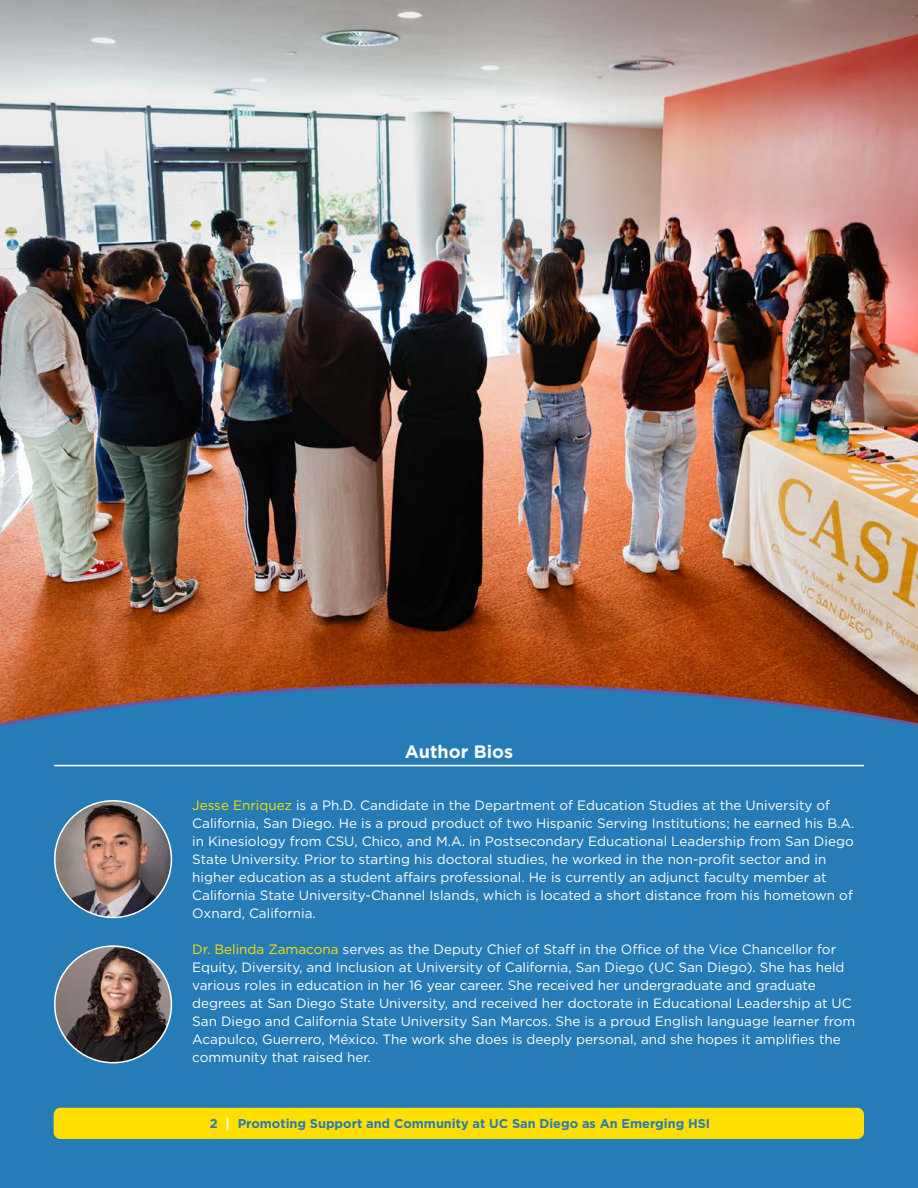
<style>
.page{position:relative;width:918px;height:1188px;background:#fff}
.page>*{position:absolute;margin:0;border:0;box-sizing:border-box;transform-origin:0 0}
.t1{font:700 18px "Gotham";color:#fff}
.t2{font:13.5px/18px "Gotham";color:#fff}
.t3{font:700 12.75px "Gotham";color:#267cb6}
.s1{color:#ffdf00}
.s2{color:#fff}
</style>
<div class="page">
<div style="left:0;top:567px;width:918px;height:621px;background:#267cb6"></div>
<img style="left:0;top:0;width:918px;height:726px">
<div style="left:54px;top:1108px;width:810px;height:31px;background:#ffdf00;border-radius:7px"></div>
<img style="left:55px;top:801px;width:116px;height:116px;border-radius:58px">
<div style="left:54px;top:800px;width:118px;height:118px;border:2px solid #fff;border-radius:50%"></div>
<img style="left:55px;top:946px;width:116px;height:117px;border-radius:58px">
<div style="left:54px;top:945px;width:118px;height:118px;border:2px solid #fff;border-radius:50%"></div>
<hr style="left:54px;top:765px;width:810px;height:1px;background:#fff">
<h1 class="t1" style="left:405px;top:740px;width:110px">Author Bios</h1>
<p class="t2" style="left:192px;top:796px;width:664px"><span class="s1">Jesse Enriquez</span> is a Ph.D. Candidate in the Department of Education Studies at the University of California, San Diego. He is a proud product of two Hispanic Serving Institutions; he earned his B.A. in Kinesiology from CSU, Chico, and M.A. in Postsecondary Educational Leadership from San Diego State University. Prior to starting his doctoral studies, he worked in the non-profit sector and in higher education as a student affairs professional. He is currently an adjunct faculty member at California State University-Channel Islands, which is located a short distance from his hometown of Oxnard, California.</p>
<p class="t2" style="left:192px;top:940px;width:665px"><span class="s1">Dr. Belinda Zamacona</span> serves as the Deputy Chief of Staff in the Office of the Vice Chancellor for Equity, Diversity, and Inclusion at University of California, San Diego (UC San Diego). She has held various roles in education in her 16 year career. She received her undergraduate and graduate degrees at San Diego State University, and received her doctorate in Educational Leadership at UC San Diego and California State University San Marcos. She is a proud English language learner from Acapulco, Guerrero, México. The work she does is deeply personal, and she hopes it amplifies the community that raised her.</p>
<p class="t3" style="left:210px;top:1115px;width:502px">2 <span class="s2">|</span> Promoting Support and Community at UC San Diego as An Emerging HSI</p>
</div>
